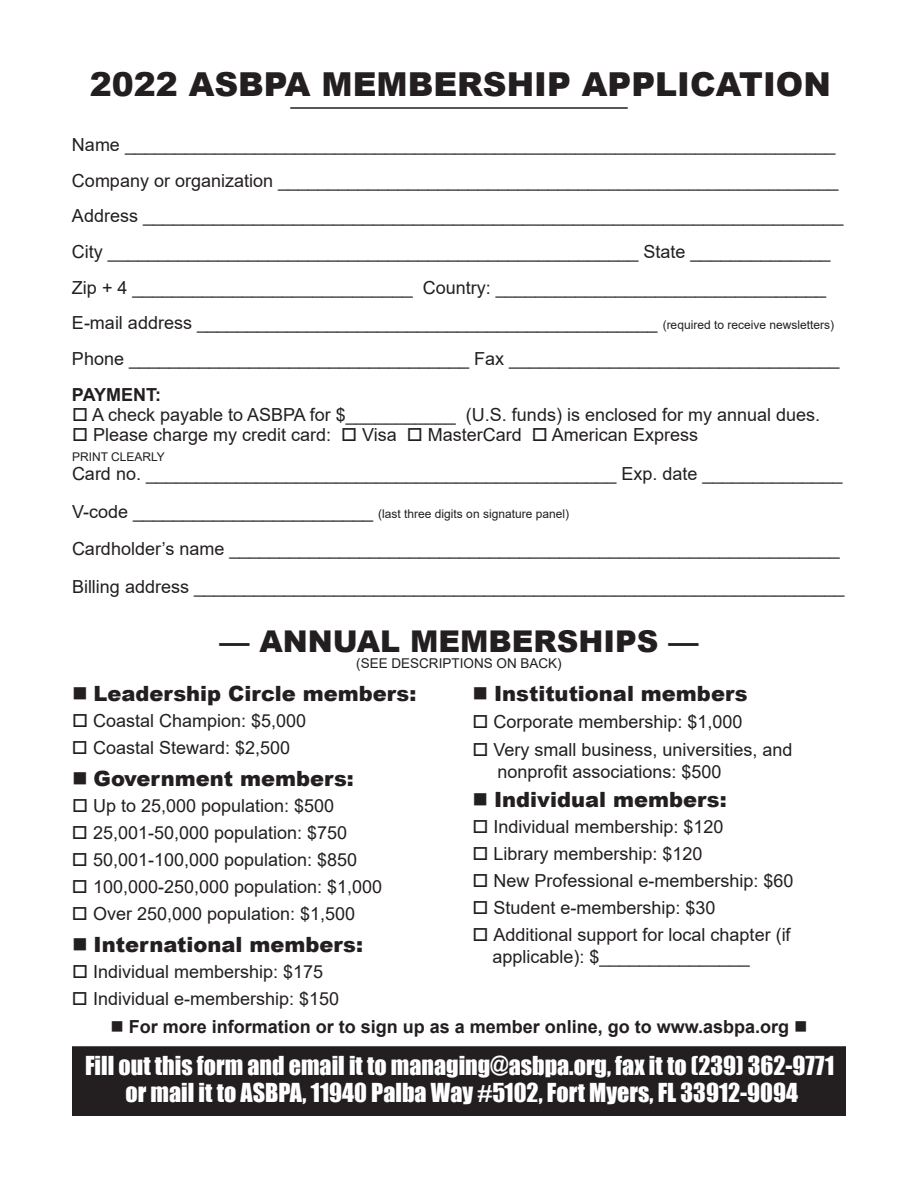
<style>
.page{position:relative;width:918px;height:1188px;background:#fff}
.page>*{position:absolute;margin:0;border:0;box-sizing:border-box;transform-origin:0 0}
.t1{font:900 33px "Arial";color:#231f20}
.heading_1{font:900 30px "Arial";color:#231f20}
.t2{font:24px "Impact";color:#fff}
.t3{font:900 21px "Arial";color:#231f20}
.t4{font:18px/35.5px "Arial";color:#231f20}
.t5{font:700 18px "Arial";color:#231f20}
.t6{font:13.5px "Arial";color:#231f20}
.t7{font:12px "Arial";color:#231f20}
.s1{font-size:12px}
.s2{font-weight:700}
.s3{font-size:18px}
</style>
<div class="page">
<div style="left:73px;top:1047px;width:772px;height:68px;background:#231f20"></div>
<div style="left:72px;top:1046px;width:774px;height:70px;border:2px solid #231f20"></div>
<hr style="left:290px;top:107px;width:338px;height:2px;background:#231f20">
<p class="t1" style="left:90px;top:60px;width:743px">2022 ASBPA MEMBERSHIP APPLICATION</p>
<p class="t4" style="left:72px;top:127px;width:773px">Name _______________________________________________________________________ Company or organization ________________________________________________________ Address ______________________________________________________________________ City _____________________________________________________ State ______________ Zip + 4 ____________________________ Country: _________________________________ E-mail address ______________________________________________ <span class="s1">(required to receive newsletters)<br></span>Phone __________________________________ Fax _________________________________ <span class="s2">PAYMENT:</span></p>
<p class="t4" style="left:72px;top:397px;width:750px">□ A check payable to ASBPA for $___________ (U.S. funds) is enclosed for my annual dues.</p>
<p class="t4" style="left:72px;top:417px;width:628px">□ Please charge my credit card: □ Visa □ MasterCard □ American Express</p>
<p class="t7" style="left:72px;top:449px;width:94px">PRINT CLEARLY</p>
<p class="t4" style="left:72px;top:456px;width:772px">Card no. _______________________________________________ Exp. date ______________</p>
<p class="t7" style="left:72px;top:505px;width:499px"><span class="s3">V-code ________________________</span> (last three digits on signature panel)</p>
<p class="t4" style="left:72px;top:531px;width:769px">Cardholder’s name _____________________________________________________________</p>
<p class="t4" style="left:72px;top:568px;width:774px">Billing address _________________________________________________________________</p>
<p class="heading_1" style="left:220px;top:620px;width:480px">— ANNUAL MEMBERSHIPS —</p>
<p class="t6" style="left:356px;top:654px;width:207px">(SEE DESCRIPTIONS ON BACK)</p>
<p class="t3" style="left:72px;top:678px;width:346px">■ Leadership Circle members:</p>
<p class="t4" style="left:72px;top:703px;width:236px">□ Coastal Champion: $5,000</p>
<p class="t4" style="left:72px;top:730px;width:220px">□ Coastal Steward: $2,500</p>
<p class="t3" style="left:72px;top:763px;width:283px">■ Government members:</p>
<p class="t4" style="left:72px;top:788px;width:264px">□ Up to 25,000 population: $500</p>
<p class="t4" style="left:72px;top:815px;width:277px">□ 25,001-50,000 population: $750</p>
<p class="t4" style="left:72px;top:842px;width:287px">□ 50,001-100,000 population: $850</p>
<p class="t4" style="left:72px;top:869px;width:312px">□ 100,000-250,000 population: $1,000</p>
<p class="t4" style="left:72px;top:896px;width:285px">□ Over 250,000 population: $1,500</p>
<p class="t3" style="left:72px;top:929px;width:293px">■ International members:</p>
<p class="t4" style="left:72px;top:953px;width:253px">□ Individual membership: $175</p>
<p class="t4" style="left:72px;top:981px;width:269px">□ Individual e-membership: $150</p>
<p class="t3" style="left:472px;top:678px;width:277px">■ Institutional members</p>
<p class="t4" style="left:472px;top:704px;width:272px">□ Corporate membership: $1,000</p>
<p class="t4" style="left:498px;top:739px;width:297px;line-height:21.6px;text-indent:-25px">□ Very small business, universities, and nonprofit associations: $500</p>
<p class="t3" style="left:472px;top:785px;width:256px">■ Individual members:</p>
<p class="t4" style="left:472px;top:809px;width:253px">□ Individual membership: $120</p>
<p class="t4" style="left:472px;top:836px;width:232px">□ Library membership: $120</p>
<p class="t4" style="left:472px;top:863px;width:323px">□ New Professional e-membership: $60</p>
<p class="t4" style="left:472px;top:890px;width:245px">□ Student e-membership: $30</p>
<p class="t4" style="left:493px;top:924px;width:300px;line-height:21.6px;text-indent:-20px">□ Additional support for local chapter (if applicable): $_______________</p>
<p class="t5" style="left:110px;top:1014px;width:699px">■ For more information or to sign up as a member online, go to www.asbpa.org ■</p>
<p class="t2" style="left:85px;top:1047px;width:751px">Fill out this form and email it to managing@asbpa.org, fax it to (239) 362-9771</p>
<p class="t2" style="left:126px;top:1074px;width:674px">or mail it to ASBPA, 11940 Palba Way #5102, Fort Myers, FL 33912-9094</p>
</div>
